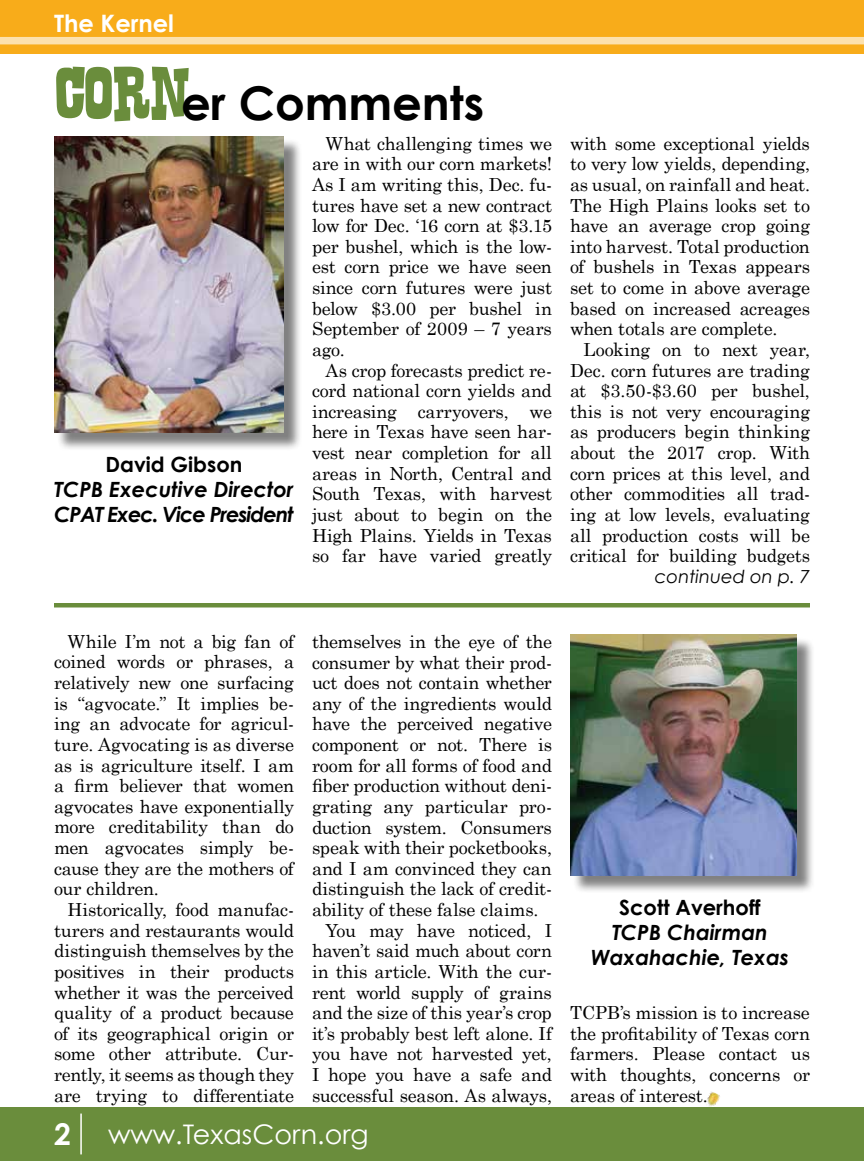
<style>
.page{position:relative;width:864px;height:1161px;background:#fff}
.page>*{position:absolute;margin:0;border:0;box-sizing:border-box;transform-origin:0 0}
.t1{font:700 46.5px "Century Gothic";color:#000}
.t2{font:27px "Century Gothic";color:#fff}
.t3{font:700 24px "Century Gothic";color:#fff}
.t4{font:italic 700 21px/25.2px "Century Gothic";color:#000}
.t5{font:700 21px "Century Gothic";color:#000}
.t6{font:18px/20.7px "Century Schoolbook";letter-spacing:-.015em;color:#000;text-align:justify}
.t7{font:italic 18px "Century Gothic";color:#000}
.s1{font-family:"Rustler";font-weight:400;font-size:75px;color:#6a8d3c}
.s2{font-weight:700;font-size:30px}
</style>
<div class="page">
<div style="left:0;top:0;width:864px;height:54px;background:#f8ac1a"></div>
<div style="left:0;top:37px;width:864px;height:7px;background:#fce1ae"></div>
<div style="left:0;top:1107px;width:864px;height:54px;background:#6a8d3c"></div>
<hr style="left:80px;top:1114px;width:2px;height:40px;background:#fff">
<div style="left:56px;top:139px;width:246px;height:312px;background:#000;opacity:.5"></div>
<img style="left:54px;top:136px;width:230px;height:297px">
<div style="left:572px;top:637px;width:243px;height:257px;background:#000;opacity:.5"></div>
<img style="left:570px;top:634px;width:226px;height:241px">
<div style="left:54px;top:603px;width:756px;height:5px;background:#6a8d3c"></div>
<img style="left:707px;top:1091px;width:13px;height:16px">
<h3 class="t3" style="left:54px;top:8px;width:121px">The Kernel</h3>
<h1 class="t1" style="left:54px;top:74px;width:432px"><span class="s1">CORN</span>er Comments</h1>
<p class="t5" style="left:106px;top:451px;width:138px">David Gibson</p>
<p class="t4" style="left:54px;top:476px;width:241px">TCPB Executive Director<br>CPAT Exec. Vice President</p>
<p class="t6" style="left:312px;top:132px;width:242px;text-indent:14px">What challenging times we are in with our corn markets!<br>As I am writing this, Dec. fu&shy;tures have set a new contract low for Dec. ‘16 corn at $3.15 per bushel, which is the low&shy;est corn price we have seen since corn futures were just below $3.00 per bushel in September of 2009 – 7 years ago.</p>
<p class="t6" style="left:312px;top:359px;width:242px;text-indent:14px">As crop forecasts predict re&shy;cord national corn yields and increasing carryovers, we here in Texas have seen har&shy;vest near completion for all areas in North, Central and South Texas, with harvest just about to begin on the High Plains. Yields in Texas so far have varied greatly</p>
<p class="t6" style="left:570px;top:132px;width:242px">with some exceptional yields to very low yields, depending, as usual, on rainfall and heat.<br>The High Plains looks set to have an average crop going into harvest. Total production of bushels in Texas appears set to come in above average based on increased acreages when totals are complete.</p>
<p class="t6" style="left:570px;top:339px;width:242px;text-indent:14px">Looking on to next year, Dec. corn futures are trading at $3.50-$3.60 per bushel, this is not very encouraging as producers begin thinking about the 2017 crop. With corn prices at this level, and other commodities all trad&shy;ing at low levels, evaluating all production costs will be critical for building budgets</p>
<p class="t7" style="left:655px;top:566px;width:157px">continued on p. 7</p>
<p class="t6" style="left:54px;top:631px;width:242px;text-indent:14px">While I’m not a big fan of coined words or phrases, a relatively new one surfacing is “agvocate.” It implies be&shy;ing an advocate for agricul&shy;ture. Agvocating is as diverse as is agriculture itself. I am a firm believer that women agvocates have exponentially more creditability than do men agvocates simply be&shy;cause they are the mothers of our children.</p>
<p class="t6" style="left:54px;top:899px;width:242px;text-indent:14px">Historically, food manufac&shy;turers and restaurants would distinguish themselves by the positives in their products whether it was the perceived quality of a product because of its geographical origin or some other attribute. Cur&shy;rently, it seems as though they are trying to differentiate</p>
<p class="t6" style="left:312px;top:631px;width:242px">themselves in the eye of the</p>
<p class="t6" style="left:312px;top:651px;width:241px">consumer by what their prod-</p>
<p class="t6" style="left:312px;top:672px;width:241px">uct does not contain whether</p>
<p class="t6" style="left:312px;top:692px;width:242px">any of the ingredients would</p>
<p class="t6" style="left:312px;top:713px;width:242px">have the perceived negative</p>
<p class="t6" style="left:312px;top:734px;width:242px">component or not. There is</p>
<p class="t6" style="left:312px;top:754px;width:242px">room for all forms of food and</p>
<p class="t6" style="left:312px;top:775px;width:241px">fiber production without deni-</p>
<p class="t6" style="left:312px;top:796px;width:241px">grating any particular pro-</p>
<p class="t6" style="left:312px;top:816px;width:241px">duction system. Consumers</p>
<p class="t6" style="left:312px;top:837px;width:242px">speak with their pocketbooks,</p>
<p class="t6" style="left:312px;top:858px;width:241px">and I am convinced they can</p>
<p class="t6" style="left:312px;top:878px;width:241px">distinguish the lack of credit-</p>
<p class="t6" style="left:312px;top:899px;width:228px">ability of these false claims.</p>
<p class="t6" style="left:326px;top:919px;width:228px">You may have noticed, I</p>
<p class="t6" style="left:312px;top:940px;width:242px">haven’t said much about corn</p>
<p class="t6" style="left:312px;top:961px;width:241px">in this article. With the cur-</p>
<p class="t6" style="left:312px;top:981px;width:241px">rent world supply of grains</p>
<p class="t6" style="left:312px;top:1002px;width:241px">and the size of this year’s crop</p>
<p class="t6" style="left:312px;top:1023px;width:241px">it’s probably best left alone. If</p>
<p class="t6" style="left:312px;top:1043px;width:242px">you have not harvested yet,</p>
<p class="t6" style="left:312px;top:1064px;width:242px">I hope you have a safe and</p>
<p class="t6" style="left:312px;top:1084px;width:242px">successful season. As always,</p>
<h2 class="t2" style="left:54px;top:1118px;width:316px"><span class="s2">2</span> www.TexasCorn.org</h2>
<p class="t5" style="left:619px;top:894px;width:143px">Scott Averhoff</p>
<p class="t4" style="left:591px;top:919px;width:200px;text-align:center">TCPB Chairman<br>Waxahachie, Texas</p>
<p class="t6" style="left:570px;top:1002px;width:242px">TCPB’s mission is to increase the profitability of Texas corn farmers. Please contact us with thoughts, concerns or areas of interest.</p>
</div>
